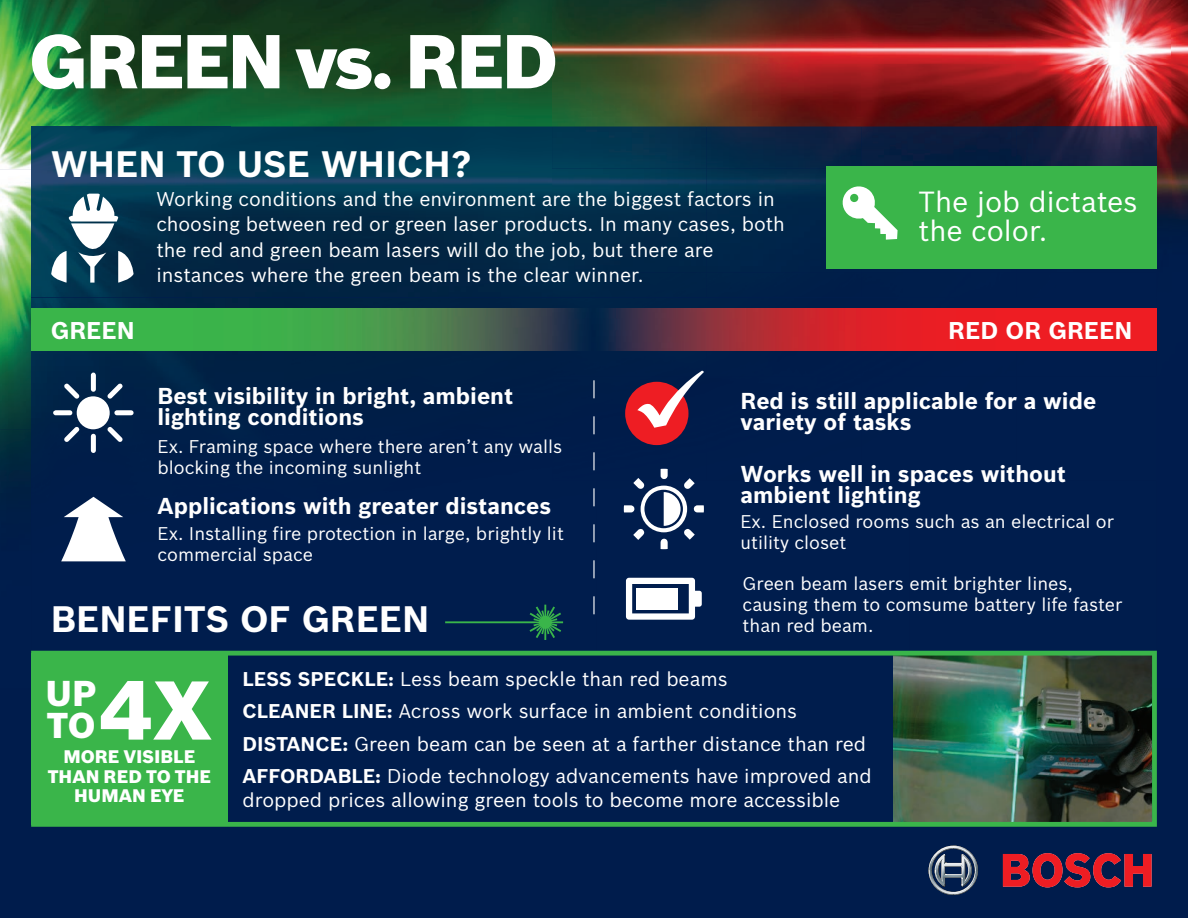
<style>
.page{position:relative;width:1188px;height:918px;background:#fff}
.page>*{position:absolute;margin:0;border:0;box-sizing:border-box;transform-origin:0 0}
.t1{font:900 81.3px "Bosch Sans";color:#fff}
.t2{font:900 74.55px "Bosch Sans";letter-spacing:-.045em;color:#fff}
.t3{font:700 36px "Bosch Sans";color:#fff}
.t4{font:900 35.1px/32.2px "Bosch Sans";color:#fff}
.t5{font:28.5px/28.5px "Bosch Sans";color:#fff}
.t6{font:700 23.7px "Bosch Sans";color:#fff}
.t7{font:700 22.5px/21px "Bosch Sans";color:#fff}
.t8{font:19.5px/32.4px "Bosch Sans";color:#fff}
.t9{font:18px/21px "Bosch Sans";color:#fff}
.t10{font:900 17.85px/19.2px "Bosch Sans";color:#fff;text-align:center}
.s1{font-weight:700}
</style>
<div class="page">
<div style="left:0;top:0;width:1188px;height:914px;background:#001c4c"></div>
<img style="left:0;top:429px;width:31px;height:60px">
<img style="left:0;top:169px;width:31px;height:260px">
<img style="left:0;top:0;width:552px;height:169px">
<svg style="left:928px;top:846px;width:50px;height:49px"></svg>
<svg style="left:1003px;top:853px;width:149px;height:34px"></svg>
<img style="left:552px;top:0;width:619px;height:65px">
<img style="left:1171px;top:0;width:17px;height:227px">
<img style="left:552px;top:65px;width:464px;height:62px">
<img style="left:1016px;top:65px;width:155px;height:104px">
<img style="left:1157px;top:169px;width:14px;height:57px">
<img style="left:31px;top:169px;width:521px;height:128px">
<img style="left:31px;top:127px;width:200px;height:42px">
<img style="left:552px;top:127px;width:605px;height:161px">
<img style="left:596px;top:506px;width:561px;height:145px">
<img style="left:31px;top:429px;width:565px;height:222px">
<img style="left:31px;top:351px;width:179px;height:78px">
<img style="left:552px;top:370px;width:151px;height:110px">
<img style="left:31px;top:297px;width:1126px;height:54px">
<svg style="left:51px;top:194px;width:83px;height:89px;background:#587b8c"></svg>
<img style="left:31px;top:308px;width:1px;height:43px">
<svg style="left:593px;top:380px;width:2px;height:18px"></svg>
<svg style="left:593px;top:416px;width:2px;height:18px"></svg>
<svg style="left:593px;top:452px;width:2px;height:18px"></svg>
<svg style="left:593px;top:488px;width:2px;height:18px"></svg>
<svg style="left:593px;top:524px;width:2px;height:18px"></svg>
<svg style="left:593px;top:560px;width:2px;height:18px"></svg>
<svg style="left:593px;top:596px;width:2px;height:18px"></svg>
<div style="left:625px;top:382px;width:63px;height:63px;background:#ee1d23;border-radius:50%"></div>
<svg style="left:637px;top:371px;width:67px;height:57px"></svg>
<svg style="left:53px;top:410px;width:20px;height:5px"></svg>
<svg style="left:91px;top:373px;width:5px;height:19px"></svg>
<svg style="left:114px;top:410px;width:20px;height:5px"></svg>
<svg style="left:91px;top:434px;width:5px;height:19px"></svg>
<svg style="left:107px;top:383px;width:16px;height:16px"></svg>
<svg style="left:64px;top:427px;width:15px;height:15px"></svg>
<svg style="left:64px;top:384px;width:16px;height:15px"></svg>
<svg style="left:107px;top:427px;width:16px;height:15px"></svg>
<div style="left:77px;top:396px;width:33px;height:33px;background:#fff;border-radius:50%"></div>
<svg style="left:61px;top:497px;width:65px;height:64px"></svg>
<svg style="left:624px;top:469px;width:80px;height:80px"></svg>
<svg style="left:31px;top:651px;width:1126px;height:176px"></svg>
<svg style="left:445px;top:605px;width:118px;height:35px"></svg>
<div style="left:32px;top:653px;width:196px;height:171px;background:#3ab54a"></div>
<div style="left:826px;top:166px;width:331px;height:103px;background:#3ab54a"></div>
<svg style="left:626px;top:578px;width:76px;height:42px"></svg>
<div style="left:636px;top:588px;width:41px;height:22px;background:#fff"></div>
<svg style="left:842px;top:186px;width:56px;height:54px"></svg>
<h2 class="t2" style="left:29px;top:4px;width:531px">GREEN vs. RED</h2>
<h3 class="t3" style="left:51px;top:137px;width:422px">WHEN TO USE WHICH?</h3>
<p class="t6" style="left:51px;top:313px;width:86px">GREEN</p>
<p class="t8" style="left:156px;top:185px;width:630px;line-height:25.5px">Working conditions and the environment are the biggest factors in choosing between red or green laser products. In many cases, both the red and green beam lasers will do the job, but there are instances where the green beam is the clear winner.</p>
<h3 class="t5" style="left:919px;top:186px;width:221px">The job dictates the color.</h3>
<p class="t6" style="left:948px;top:313px;width:186px">RED OR GREEN</p>
<p class="t7" style="left:158px;top:384px;width:357px">Best visibility in bright, ambient lighting conditions</p>
<p class="t7" style="left:740px;top:389px;width:357px">Red is still applicable for a wide variety of tasks</p>
<p class="t9" style="left:158px;top:435px;width:406px">Ex. Framing space where there aren’t any walls blocking the incoming sunlight</p>
<p class="t7" style="left:740px;top:462px;width:327px">Works well in spaces without ambient lighting</p>
<p class="t7" style="left:158px;top:494px;width:395px">Applications with greater distances</p>
<p class="t9" style="left:158px;top:522px;width:408px">Ex. Installing fire protection in large, brightly lit commercial space</p>
<p class="t9" style="left:740px;top:510px;width:375px">Ex. Enclosed rooms such as an electrical or utility closet</p>
<h3 class="t3" style="left:51px;top:592px;width:380px">BENEFITS OF GREEN</h3>
<p class="t9" style="left:743px;top:572px;width:381px">Green beam lasers emit brighter lines, causing them to comsume battery life faster than red beam.</p>
<h3 class="t4" style="left:46px;top:675px;width:53px">UP<br>TO</h3>
<h1 class="t1" style="left:100px;top:648px;width:115px">4X</h1>
<p class="t10" style="left:48px;top:765px;width:165px">THAN RED TO THE<br>HUMAN EYE</p>
<p class="t10" style="left:63px;top:746px;width:134px">MORE VISIBLE</p>
<p class="t8" style="left:243px;top:662px;width:631px"><span class="s1">LESS SPECKLE:</span> Less beam speckle than red beams<br><span class="s1">CLEANER LINE:</span> Across work surface in ambient conditions <span class="s1">DISTANCE:</span> Green beam can be seen at a farther distance than red <span class="s1">AFFORDABLE:</span> Diode technology advancements have improved and</p>
<p class="t8" style="left:243px;top:783px;width:599px">dropped prices allowing green tools to become more accessible</p>
</div>
